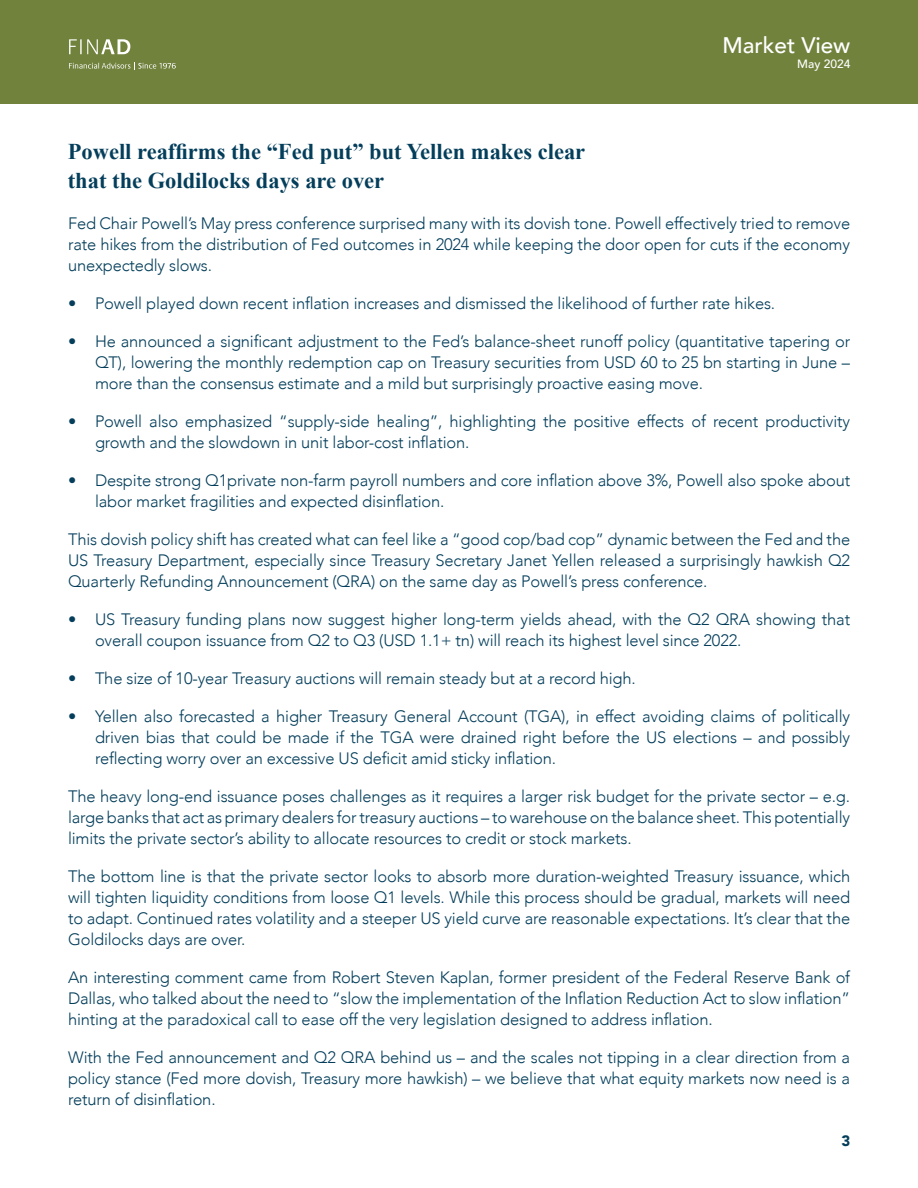
<style>
.page{position:relative;width:918px;height:1188px;background:#fff}
.page>*{position:absolute;margin:0;border:0;box-sizing:border-box;transform-origin:0 0}
.t1{font:700 22.5px/29.7px "Times New Roman";color:#043e5b}
.t2{font:500 22.5px "Avenir";color:#fff}
.t3{font:300 16.5px/21px "Avenir";letter-spacing:-.01em;color:#043e5b;text-align:justify}
.t4{font:900 15px "Avenir";color:#043e5b}
.t5{font:500 12px "Avenir";color:#fff}
</style>
<div class="page">
<div style="left:0;top:0;width:918px;height:104px;background:#71823d"></div>
<svg style="left:69px;top:39px;width:61px;height:15px"></svg>
<svg style="left:69px;top:62px;width:107px;height:7px"></svg>
<h1 class="t2" style="left:722px;top:26px;width:129px">Market View</h1>
<p class="t5" style="left:797px;top:53px;width:55px">May 2024</p>
<h1 class="t1" style="left:68px;top:136px;width:519px">Powell reaffirms the “Fed put” but Yellen makes clear that the Goldilocks days are over</h1>
<p class="t3" style="left:68px;top:213px;width:784px">Fed Chair Powell’s May press conference surprised many with its dovish tone. Powell effectively tried to remove rate hikes from the distribution of Fed outcomes in 2024 while keeping the door open for cuts if the economy unexpectedly slows.</p>
<p class="t3" style="left:68px;top:293px;width:709px">• Powell played down recent inflation increases and dismissed the likelihood of further rate hikes.</p>
<p class="t3" style="left:95px;top:331px;width:757px;text-indent:-27px">• He announced a significant adjustment to the Fed’s balance-sheet runoff policy (quantitative tapering or QT), lowering the monthly redemption cap on Treasury securities from USD 60 to 25 bn starting in June – more than the consensus estimate and a mild but surprisingly proactive easing move.</p>
<p class="t3" style="left:95px;top:411px;width:757px;text-indent:-27px">• Powell also emphasized “supply-side healing”, highlighting the positive effects of recent productivity growth and the slowdown in unit labor-cost inflation.</p>
<p class="t3" style="left:95px;top:470px;width:757px;text-indent:-27px">• Despite strong Q1private non-farm payroll numbers and core inflation above 3%, Powell also spoke about labor market fragilities and expected disinflation.</p>
<p class="t3" style="left:68px;top:529px;width:784px">This dovish policy shift has created what can feel like a “good cop/bad cop” dynamic between the Fed and the US Treasury Department, especially since Treasury Secretary Janet Yellen released a surprisingly hawkish Q2<br>Quarterly Refunding Announcement (QRA) on the same day as Powell’s press conference.</p>
<p class="t3" style="left:95px;top:609px;width:757px;text-indent:-27px">• US Treasury funding plans now suggest higher long-term yields ahead, with the Q2 QRA showing that overall coupon issuance from Q2 to Q3 (USD 1.1+ tn) will reach its highest level since 2022.</p>
<p class="t3" style="left:68px;top:668px;width:569px">• The size of 10-year Treasury auctions will remain steady but at a record high.</p>
<p class="t3" style="left:95px;top:706px;width:757px;text-indent:-27px">• Yellen also forecasted a higher Treasury General Account (TGA), in effect avoiding claims of politically driven bias that could be made if the TGA were drained right before the US elections – and possibly reflecting worry over an excessive US deficit amid sticky inflation.</p>
<p class="t3" style="left:68px;top:786px;width:784px">The heavy long-end issuance poses challenges as it requires a larger risk budget for the private sector – e.g. large banks that act as primary dealers for treasury auctions – to warehouse on the balance sheet. This potentially limits the private sector’s ability to allocate resources to credit or stock markets.</p>
<p class="t3" style="left:68px;top:866px;width:784px">The bottom line is that the private sector looks to absorb more duration-weighted Treasury issuance, which will tighten liquidity conditions from loose Q1 levels. While this process should be gradual, markets will need to adapt. Continued rates volatility and a steeper US yield curve are reasonable expectations. It’s clear that the Goldilocks days are over.</p>
<p class="t3" style="left:68px;top:967px;width:784px">An interesting comment came from Robert Steven Kaplan, former president of the Federal Reserve Bank of Dallas, who talked about the need to “slow the implementation of the Inflation Reduction Act to slow inflation” hinting at the paradoxical call to ease off the very legislation designed to address inflation.</p>
<p class="t3" style="left:68px;top:1047px;width:784px">With the Fed announcement and Q2 QRA behind us – and the scales not tipping in a clear direction from a policy stance (Fed more dovish, Treasury more hawkish) – we believe that what equity markets now need is a return of disinflation.</p>
<p class="t4" style="left:842px;top:1128px;width:10px">3</p>
</div>
